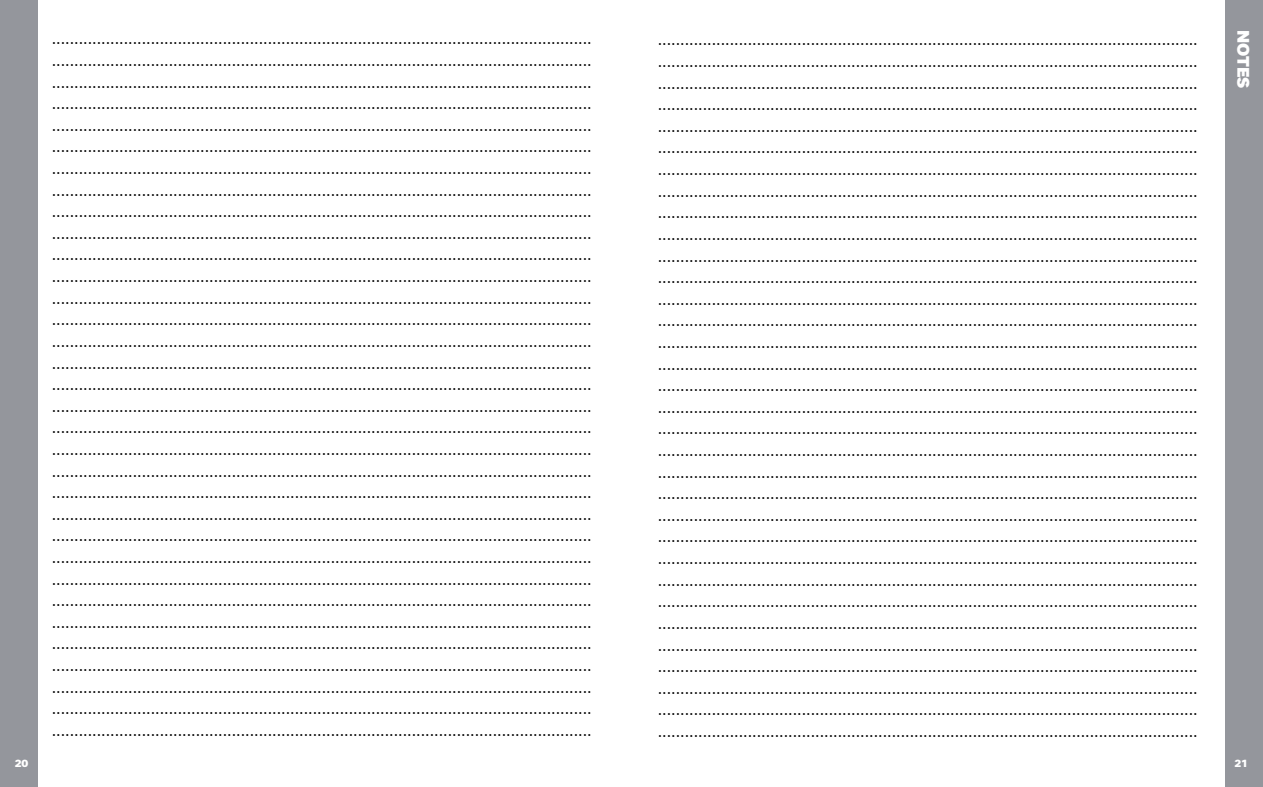
<style>
.page{position:relative;width:1263px;height:787px;background:#fff}
.page>*{position:absolute;margin:0;border:0;box-sizing:border-box;transform-origin:0 0}
.t1{font:18px/21.6px "Times";color:#000;text-align:justify}
.t2{font:900 17.25px "SFR";letter-spacing:-.005em;color:#fff}
.t3{font:900 10.5px "SFR";color:#fff}
</style>
<div class="page">
<div style="left:0;top:0;width:38px;height:787px;background:#94969c"></div>
<div style="left:1225px;top:0;width:38px;height:787px;background:#94969c"></div>
<p class="t1" style="left:51px;top:26px;width:541px">........................................................................................................................ ........................................................................................................................ ........................................................................................................................ ........................................................................................................................ ........................................................................................................................ ........................................................................................................................ ........................................................................................................................ ........................................................................................................................ ........................................................................................................................ ........................................................................................................................ ........................................................................................................................ ........................................................................................................................ ........................................................................................................................ ........................................................................................................................ ........................................................................................................................ ........................................................................................................................ ........................................................................................................................ ........................................................................................................................ ........................................................................................................................ ........................................................................................................................ ........................................................................................................................ ........................................................................................................................ ........................................................................................................................ ........................................................................................................................ ........................................................................................................................ ........................................................................................................................ ........................................................................................................................ ........................................................................................................................ ........................................................................................................................ ........................................................................................................................ ........................................................................................................................ ........................................................................................................................ ........................................................................................................................</p>
<p class="t2" style="left:1253px;top:30px;width:60px;rotate:90deg">NOTES</p>
<p class="t1" style="left:657px;top:27px;width:541px">........................................................................................................................ ........................................................................................................................ ........................................................................................................................ ........................................................................................................................ ........................................................................................................................ ........................................................................................................................ ........................................................................................................................ ........................................................................................................................ ........................................................................................................................ ........................................................................................................................ ........................................................................................................................ ........................................................................................................................ ........................................................................................................................ ........................................................................................................................ ........................................................................................................................ ........................................................................................................................ ........................................................................................................................ ........................................................................................................................ ........................................................................................................................ ........................................................................................................................ ........................................................................................................................ ........................................................................................................................ ........................................................................................................................ ........................................................................................................................ ........................................................................................................................ ........................................................................................................................ ........................................................................................................................ ........................................................................................................................ ........................................................................................................................ ........................................................................................................................ ........................................................................................................................ ........................................................................................................................ ........................................................................................................................</p>
<p class="t3" style="left:15px;top:757px;width:15px">20</p>
<p class="t3" style="left:1234px;top:757px;width:15px">21</p>
</div>
